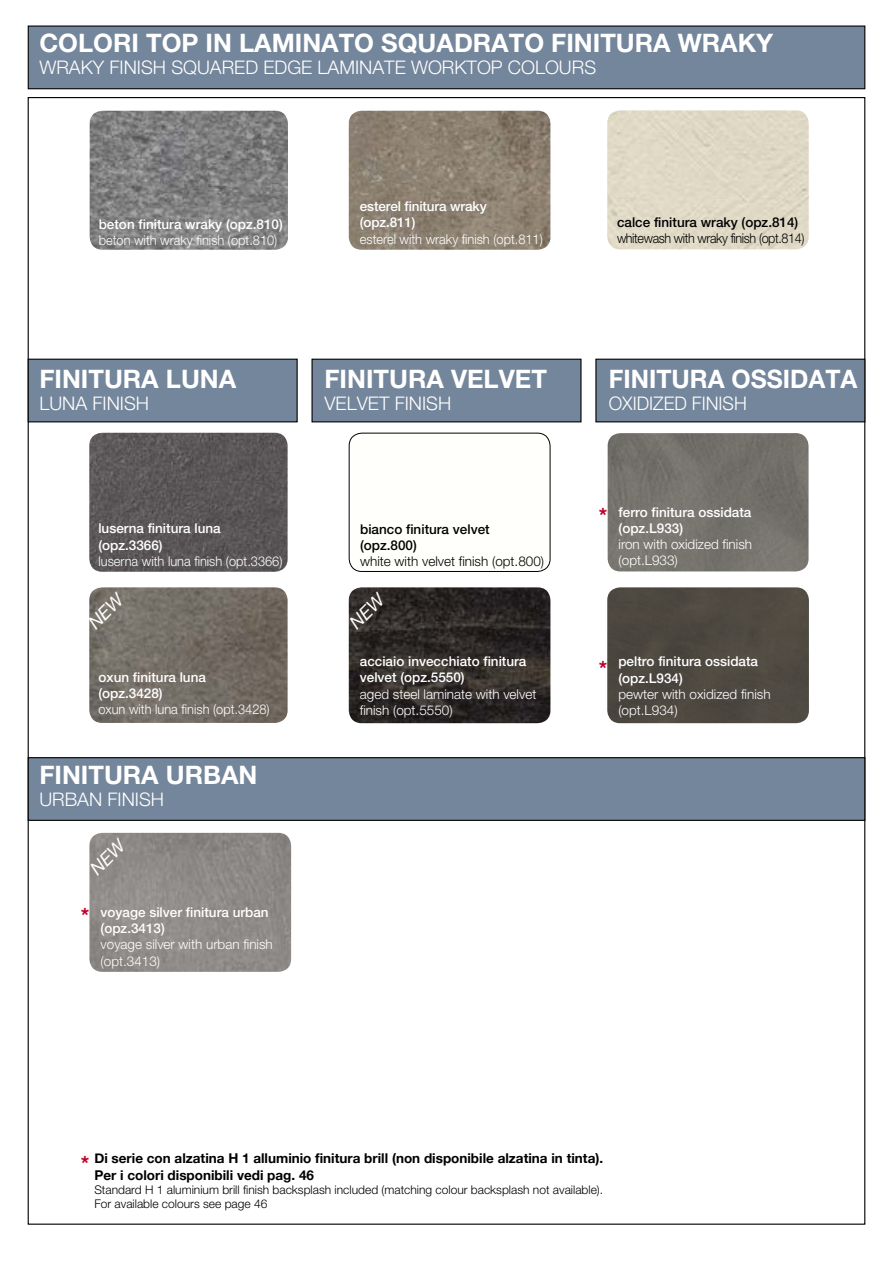
<style>
.page{position:relative;width:893px;height:1263px;background:#fff}
.page>*{position:absolute;margin:0;border:0;box-sizing:border-box;transform-origin:0 0}
.t1{font:700 25.5px "Helvetica Neue LT Pro";color:#fff}
.t2{font:700 21px "Helvetica Neue";color:#be0027}
.t3{font:300 18.75px "Helvetica Neue LT Pro";color:#fff}
.t4{font:500 13.5px/16.2px "Helvetica Neue LT Pro";color:#fff}
.t5{font:300 13.5px/16.2px "Helvetica Neue LT Pro";color:#fff}
.t6{font:300 13.5px "Helvetica Neue LT Pro";color:#fff;scale:.95 1}
.t7{font:700 13.5px/16.2px "Helvetica Neue";color:#000}
.t8{font:500 13.5px/16.2px "Helvetica Neue LT Pro";color:#000}
.t9{font:300 13.5px "Helvetica Neue LT Pro";letter-spacing:-.03em;color:#000;scale:.93 1}
.t10{font:300 13.5px "Helvetica Neue LT Pro";color:#000}
.t11{font:300 12px/14.4px "Helvetica Neue LT Pro";color:#000}
</style>
<div class="page">
<div style="left:28px;top:97px;width:837px;height:1128px;background:#fff;border:1px solid #000"></div>
<img style="left:90px;top:111px;width:198px;height:139px">
<img style="left:349px;top:111px;width:201px;height:139px">
<div style="left:607px;top:110px;width:202px;height:139px;background:#e0d9c6"></div>
<div style="left:28px;top:26px;width:837px;height:63px;background:#74869b;border:1px solid #000"></div>
<div style="left:28px;top:359px;width:270px;height:63px;background:#74869b;border:1px solid #000"></div>
<div style="left:311px;top:359px;width:270px;height:63px;background:#74869b;border:1px solid #000"></div>
<div style="left:595px;top:359px;width:270px;height:63px;background:#74869b;border:1px solid #000"></div>
<div style="left:28px;top:757px;width:837px;height:64px;background:#74869b;border:1px solid #000"></div>
<img style="left:89px;top:833px;width:202px;height:139px">
<img style="left:89px;top:433px;width:199px;height:139px">
<img style="left:89px;top:587px;width:199px;height:136px">
<div style="left:349px;top:433px;width:201px;height:139px;border:1px solid #000;border-radius:13px"></div>
<img style="left:608px;top:433px;width:200px;height:138px">
<img style="left:349px;top:587px;width:201px;height:136px">
<div style="left:607px;top:587px;width:202px;height:136px;background:#4e4941"></div>
<svg style="left:89px;top:591px;width:37px;height:39px"></svg>
<svg style="left:348px;top:591px;width:39px;height:39px;background:#3a3532"></svg>
<svg style="left:89px;top:837px;width:38px;height:39px"></svg>
<h1 class="t1" style="left:39px;top:27px;width:735px">COLORI TOP IN LAMINATO SQUADRATO FINITURA WRAKY</h1>
<h3 class="t3" style="left:39px;top:56px;width:558px">WRAKY FINISH SQUARED EDGE LAMINATE WORKTOP COLOURS</h3>
<p class="t4" style="left:99px;top:216px;width:186px">beton finitura wraky (opz.810)</p>
<p class="t6" style="left:99px;top:232px;width:190px">beton with wraky finish (opt.810)</p>
<p class="t4" style="left:360px;top:198px;width:128px">esterel finitura wraky (opz.811)</p>
<p class="t6" style="left:360px;top:231px;width:194px">esterel with wraky finish (opt.811)</p>
<h1 class="t1" style="left:39px;top:363px;width:198px">FINITURA LUNA</h1>
<h3 class="t3" style="left:39px;top:392px;width:111px">LUNA FINISH</h3>
<h1 class="t1" style="left:324px;top:363px;width:224px">FINITURA VELVET</h1>
<h3 class="t3" style="left:324px;top:392px;width:128px">VELVET FINISH</h3>
<p class="t4" style="left:98px;top:520px;width:124px">luserna finitura luna (opz.3366)</p>
<p class="t6" style="left:98px;top:553px;width:195px">luserna with luna finish (opt.3366)</p>
<p class="t4" style="left:98px;top:669px;width:109px">oxun finitura luna (opz.3428)</p>
<p class="t6" style="left:98px;top:701px;width:182px">oxun with luna finish (opt.3428)</p>
<h1 class="t1" style="left:39px;top:759px;width:220px">FINITURA URBAN</h1>
<h3 class="t3" style="left:39px;top:788px;width:126px">URBAN FINISH</h3>
<h2 class="t2" style="left:81px;top:902px;width:10px">*</h2>
<p class="t4" style="left:101px;top:904px;width:170px">voyage silver finitura urban (opz.3413)</p>
<p class="t5" style="left:101px;top:936px;width:174px">voyage silver with urban finish (opt.3413)</p>
<p class="t8" style="left:360px;top:521px;width:131px">bianco finitura velvet (opz.800)</p>
<p class="t10" style="left:360px;top:553px;width:186px">white with velvet finish (opt.800)</p>
<p class="t4" style="left:360px;top:653px;width:168px">acciaio invecchiato finitura velvet (opz.5550)</p>
<p class="t5" style="left:360px;top:685px;width:178px">aged steel laminate with velvet finish (opt.5550)</p>
<p class="t8" style="left:617px;top:214px;width:183px">calce finitura wraky (opz.814)</p>
<p class="t9" style="left:617px;top:230px;width:203px">whitewash with wraky finish (opt.814)</p>
<h1 class="t1" style="left:609px;top:363px;width:250px">FINITURA OSSIDATA</h1>
<h3 class="t3" style="left:609px;top:392px;width:140px">OXIDIZED FINISH</h3>
<h2 class="t2" style="left:599px;top:502px;width:10px">*</h2>
<p class="t4" style="left:619px;top:504px;width:134px">ferro finitura ossidata (opz.L933)</p>
<p class="t5" style="left:619px;top:536px;width:135px">iron with oxidized finish (opt.L933)</p>
<h2 class="t2" style="left:599px;top:655px;width:10px">*</h2>
<p class="t4" style="left:618px;top:653px;width:141px">peltro finitura ossidata (opz.L934)</p>
<p class="t5" style="left:618px;top:686px;width:154px">pewter with oxidized finish (opt.L934)</p>
<p class="t7" style="left:94px;top:1150px;width:510px">Di serie con alzatina H 1 alluminio finitura brill (non disponibile alzatina in tinta).<br>Per i colori disponibili vedi pag. 46</p>
<p class="t11" style="left:94px;top:1182px;width:510px">Standard H 1 aluminium brill finish backsplash included (matching colour backsplash not available).<br>For available colours see page 46</p>
<h2 class="t2" style="left:81px;top:1150px;width:10px">*</h2>
</div>
